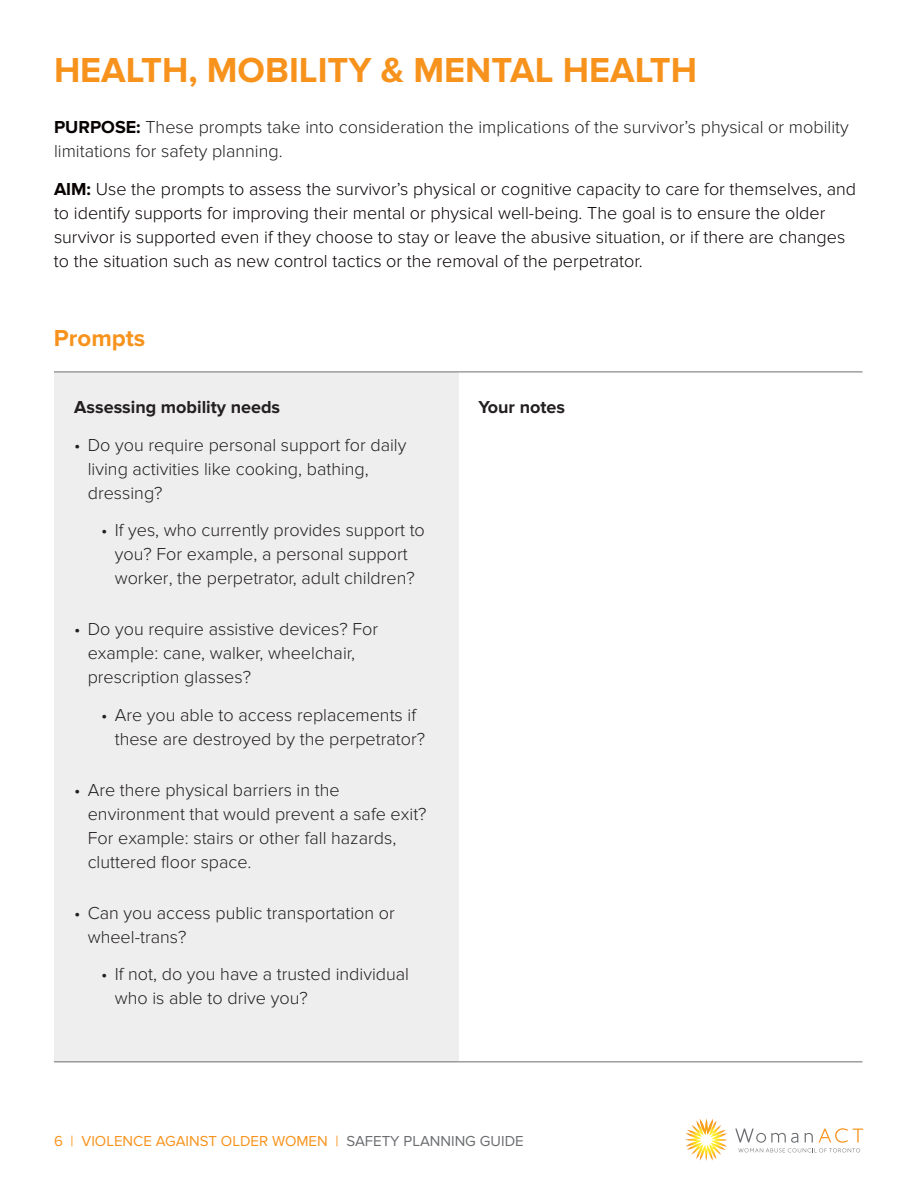
<style>
.page{position:relative;width:918px;height:1188px;background:#fff}
.page>*{position:absolute;margin:0;border:0;box-sizing:border-box;transform-origin:0 0}
.Subhead_1{font:700 36px "Proxima Nova";color:#f7931d}
.Subhead_1-2{font:700 24px "Proxima Nova";color:#f7931d}
.Subhead_1-3{font:300 18px/24px "Proxima Nova";color:#231f20}
.Subhead_1-4{font:300 18px/24px "Proxima Nova";color:#080302}
.Copy{font:700 18px "Proxima Nova";color:#231f20}
.t1{font:15px "Proxima Nova";color:#f7931d}
.s1{font-weight:700;color:#080302}
.s2{font-weight:700}
.s3{color:#6c6d70}
</style>
<div class="page">
<div style="left:54px;top:372px;width:404px;height:690px;background:#eeeeef"></div>
<hr style="left:54px;top:372px;width:404px;height:1px;background:#6c6d70">
<hr style="left:458px;top:372px;width:404px;height:1px;background:#6c6d70">
<hr style="left:54px;top:1061px;width:404px;height:1px;background:#6c6d70">
<hr style="left:458px;top:1061px;width:404px;height:1px;background:#6c6d70">
<svg style="left:735px;top:1128px;width:128px;height:24px"></svg>
<svg style="left:685px;top:1119px;width:43px;height:42px"></svg>
<p class="Subhead_1" style="left:54px;top:50px;width:645px">HEALTH, MOBILITY &amp; MENTAL HEALTH</p>
<p class="Subhead_1-3" style="left:54px;top:116px;width:796px"><span class="s1">PURPOSE:</span> These prompts take into consideration the implications of the survivor’s physical or mobility limitations for safety planning.</p>
<p class="Subhead_1-4" style="left:54px;top:177px;width:804px"><span class="s2">AIM:</span> Use the prompts to assess the survivor’s physical or cognitive capacity to care for themselves, and to identify supports for improving their mental or physical well-being. The goal is to ensure the older survivor is supported even if they choose to stay or leave the abusive situation, or if there are changes to the situation such as new control tactics or the removal of the perpetrator.</p>
<p class="Subhead_1-2" style="left:54px;top:324px;width:93px">Prompts</p>
<p class="Copy" style="left:74px;top:397px;width:207px">Assessing mobility needs</p>
<p class="Subhead_1-3" style="left:88px;top:433px;width:320px;text-indent:-14px">• Do you require personal support for daily living activities like cooking, bathing, dressing?</p>
<p class="Subhead_1-3" style="left:101px;top:518px;width:325px;text-align:center">• If yes, who currently provides support to you? For example, a personal support worker, the perpetrator, adult children?</p>
<p class="Subhead_1-3" style="left:88px;top:617px;width:292px;text-indent:-14px">• Do you require assistive devices? For example: cane, walker, wheelchair, prescription glasses?</p>
<p class="Subhead_1-3" style="left:115px;top:703px;width:312px;text-indent:-14px">• Are you able to access replacements if these are destroyed by the perpetrator?</p>
<p class="Subhead_1-3" style="left:88px;top:778px;width:340px;text-indent:-14px">• Are there physical barriers in the environment that would prevent a safe exit?<br>For example: stairs or other fall hazards, cluttered floor space.</p>
<p class="Subhead_1-3" style="left:88px;top:901px;width:309px;text-indent:-13px">• Can you access public transportation or wheel-trans?</p>
<p class="Subhead_1-3" style="left:115px;top:962px;width:296px;text-indent:-14px">• If not, do you have a trusted individual who is able to drive you?</p>
<p class="Copy" style="left:478px;top:397px;width:88px">Your notes</p>
<p class="t1" style="left:54px;top:1132px;width:471px">6 | VIOLENCE AGAINST OLDER WOMEN | <span class="s3">SAFETY PLANNING GUIDE</span></p>
</div>
